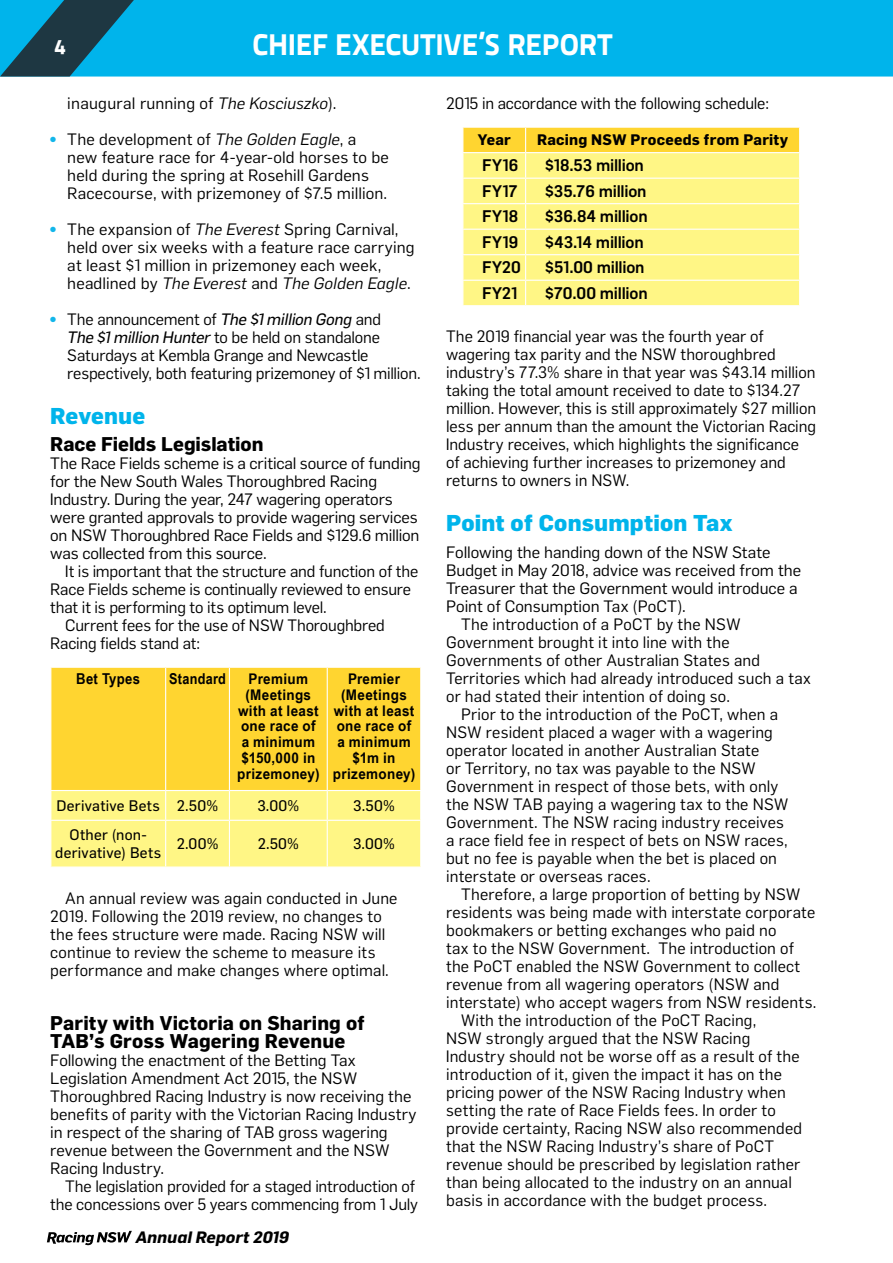
<style>
.page{position:relative;width:893px;height:1263px;background:#fff}
.page>*{position:absolute;margin:0;border:0;box-sizing:border-box;transform-origin:0 0}
.Section{font:30px "Titillium Text 14 L 999 wt";letter-spacing:-.01em;color:#fff}
.AR_Subhead_14{font:22.5px "Flama Extra Bold Alt";letter-spacing:.005em;color:#00b4eb}
.t1{font:21px "Titillium Text 14 L 999 wt";color:#fff}
.AR_Body_14{font:19.5px/18px "Flama Bold Alt";letter-spacing:.005em;color:#000}
.AR_Subhead_14_Smalle{font:19.5px "Flama Bold Alt";letter-spacing:-.005em;color:#000}
.AR_Body_14-2{font:16.5px "Flama Medium Alt";letter-spacing:-.01em;color:#000}
.AR_Body_14-3{font:16.2px/18px "Flama Book Alt";letter-spacing:.01em;color:#000}
.AR_Body_FirstPar_14{font:16.2px/18px "Flama Book Alt";color:#000}
.AR_Body_14-4{font:16.2px/18px "Flama Book Alt";letter-spacing:-.01em;color:#000}
.AR_Body_Bulletted_14{font:16.2px "Flama Book Alt";letter-spacing:.015em;color:#000}
.t2{font:italic 16.2px "Flama Bold Alt";letter-spacing:.005em;color:#000}
.AR_TableBody_13{font:15px/18px "Flama Basic Alt";letter-spacing:.02em;color:#000;text-align:center}
.AR_TableHead_13{font:15px "Flama Bold Alt";letter-spacing:.015em;color:#000}
.AR_TableHead_13-2{font:700 15px "Arial Narrow";letter-spacing:.015em;color:#000;scale:1.07 1}
.AR_TableHead_13-3{font:700 15px "Arial Narrow";letter-spacing:.015em;color:#000}
.AR_TableHead_13-4{font:700 14.7px/15.8px "Arial Narrow";letter-spacing:.02em;color:#000;text-align:center;scale:1.12 1}
.s1{font-style:italic}
.s2{font-family:"Flama Basic Alt";font-style:italic}
</style>
<div class="page">
<svg style="left:47px;top:1231px;width:85px;height:14px"></svg>
<div style="left:152px;top:0;width:741px;height:77px;background:#00b4eb"></div>
<svg style="left:0;top:0;width:152px;height:77px;background:#0e7b9e"></svg>
<div style="left:51px;top:668px;width:369px;height:122px;background:#ffd530"></div>
<hr style="left:165px;top:668px;width:1px;height:122px;background:#fff">
<hr style="left:229px;top:668px;width:1px;height:122px;background:#fff">
<hr style="left:327px;top:668px;width:1px;height:122px;background:#fff">
<div style="left:51px;top:791px;width:370px;height:75px;background:#fff685"></div>
<hr style="left:50px;top:820px;width:116px;height:1px;background:#fff">
<hr style="left:166px;top:820px;width:63px;height:1px;background:#fff">
<hr style="left:165px;top:821px;width:1px;height:45px;background:#fff">
<hr style="left:229px;top:820px;width:98px;height:1px;background:#fff">
<hr style="left:229px;top:821px;width:1px;height:45px;background:#fff">
<hr style="left:327px;top:820px;width:94px;height:1px;background:#fff">
<hr style="left:327px;top:821px;width:1px;height:45px;background:#fff">
<hr style="left:420px;top:821px;width:1px;height:45px;background:#fff">
<svg style="left:463px;top:127px;width:337px;height:178px;background:#fff17e"></svg>
<hr style="left:462px;top:152px;width:64px;height:1px;background:#fff">
<hr style="left:526px;top:152px;width:274px;height:1px;background:#fff">
<p class="t1" style="left:54px;top:34px;width:13px">4</p>
<p class="Section" style="left:252px;top:26px;width:361px">CHIEF EXECUTIVE’S REPORT</p>
<p class="AR_Body_Bulletted_14" style="left:67px;top:96px;width:271px">inaugural running of <span class="s1">The Kosciuszko</span>).</p>
<p class="AR_Body_14-3" style="left:67px;top:131px;width:323px;text-indent:-17px"><sup>●</sup> The development of <span class="s1">The Golden Eagle</span>, a new feature race for 4-year-old horses to be held during the spring at Rosehill Gardens Racecourse, with prizemoney of $7.5 million.</p>
<p class="AR_Body_14-3" style="left:67px;top:221px;width:349px;text-indent:-17px"><sup>●</sup> The expansion of <span class="s1">The Everest</span> Spring Carnival, held over six weeks with a feature race carrying at least $1 million in prizemoney each week, headlined by <span class="s1">The Everest</span> and <span class="s1">The Golden Eagle</span>.</p>
<p class="AR_Body_14-4" style="left:67px;top:311px;width:355px;text-indent:-17px"><sup>●</sup> The announcement of <span class="s2">The $1 million Gong</span> and<br><span class="s2">The $1 million Hunter</span> to be held on standalone Saturdays at Kembla Grange and Newcastle respectively, both featuring prizemoney of $1 million.</p>
<p class="AR_Subhead_14" style="left:50px;top:406px;width:96px">Revenue</p>
<p class="AR_Subhead_14_Smalle" style="left:50px;top:435px;width:215px">Race Fields Legislation</p>
<p class="AR_Body_FirstPar_14" style="left:50px;top:455px;width:372px">The Race Fields scheme is a critical source of funding for the New South Wales Thoroughbred Racing Industry. During the year, 247 wagering operators were granted approvals to provide wagering services on NSW Thoroughbred Race Fields and $129.6 million was collected from this source.</p>
<p class="AR_Body_14-4" style="left:50px;top:563px;width:369px;text-indent:15px">It is important that the structure and function of the<br>Race Fields scheme is continually reviewed to ensure that it is performing to its optimum level.</p>
<p class="AR_Body_14-4" style="left:50px;top:617px;width:336px;text-indent:15px">Current fees for the use of NSW Thoroughbred<br>Racing fields stand at:</p>
<p class="AR_TableHead_13-2" style="left:76px;top:668px;width:61px">Bet Types</p>
<p class="AR_TableHead_13-3" style="left:169px;top:668px;width:58px">Standard</p>
<p class="AR_TableHead_13-4" style="left:237px;top:670px;width:75px">Premium (Meetings with at least one race of a minimum $150,000 in prizemoney)</p>
<p class="AR_TableHead_13-4" style="left:333px;top:670px;width:75px">Premier (Meetings with at least one race of a minimum $1m in prizemoney)</p>
<p class="AR_TableBody_13" style="left:57px;top:797px;width:105px">Derivative Bets</p>
<p class="AR_TableBody_13" style="left:177px;top:797px;width:43px">2.50%</p>
<p class="AR_TableBody_13" style="left:257px;top:797px;width:43px">3.00%</p>
<p class="AR_TableBody_13" style="left:353px;top:797px;width:43px">3.50%</p>
<p class="AR_TableBody_13" style="left:55px;top:826px;width:107px">Other (non&shy;derivative) Bets</p>
<p class="AR_TableBody_13" style="left:177px;top:835px;width:43px">2.00%</p>
<p class="AR_TableBody_13" style="left:258px;top:835px;width:43px">2.50%</p>
<p class="AR_TableBody_13" style="left:353px;top:835px;width:43px">3.00%</p>
<p class="AR_Body_14-3" style="left:50px;top:890px;width:349px;text-indent:15px">An annual review was again conducted in June 2019. Following the 2019 review, no changes to the fees structure were made. Racing NSW will continue to review the scheme to measure its performance and make changes where optimal.</p>
<p class="AR_Body_14" style="left:50px;top:1015px;width:316px">Parity with Victoria on Sharing of<br>TAB’s Gross Wagering Revenue</p>
<p class="AR_Body_FirstPar_14" style="left:50px;top:1052px;width:368px">Following the enactment of the Betting Tax Legislation Amendment Act 2015, the NSW Thoroughbred Racing Industry is now receiving the benefits of parity with the Victorian Racing Industry in respect of the sharing of TAB gross wagering revenue between the Government and the NSW Racing Industry.</p>
<p class="AR_Body_14-4" style="left:50px;top:1178px;width:369px;text-align:right">The legislation provided for a staged introduction of the concessions over 5 years commencing from 1 July</p>
<p class="t2" style="left:136px;top:1229px;width:155px">Annual Report 2019</p>
<p class="AR_Body_14-4" style="left:446px;top:95px;width:324px">2015 in accordance with the following schedule:</p>
<p class="AR_TableHead_13" style="left:478px;top:133px;width:35px">Year</p>
<p class="AR_TableHead_13" style="left:537px;top:133px;width:253px">Racing NSW Proceeds from Parity</p>
<p class="AR_Body_14-2" style="left:482px;top:158px;width:38px">FY16</p>
<p class="AR_Body_14-2" style="left:545px;top:158px;width:101px">$18.53 million</p>
<p class="AR_Body_14-2" style="left:482px;top:184px;width:37px">FY17</p>
<p class="AR_Body_14-2" style="left:545px;top:184px;width:103px">$35.76 million</p>
<p class="AR_Body_14-2" style="left:482px;top:209px;width:37px">FY18</p>
<p class="AR_Body_14-2" style="left:545px;top:209px;width:104px">$36.84 million</p>
<p class="AR_Body_14-2" style="left:482px;top:235px;width:38px">FY19</p>
<p class="AR_Body_14-2" style="left:545px;top:235px;width:100px">$43.14 million</p>
<p class="AR_Body_14-2" style="left:482px;top:260px;width:40px">FY20</p>
<p class="AR_Body_14-2" style="left:545px;top:260px;width:101px">$51.00 million</p>
<p class="AR_Body_14-2" style="left:482px;top:286px;width:37px">FY21</p>
<p class="AR_Body_14-2" style="left:545px;top:286px;width:104px">$70.00 million</p>
<p class="AR_Body_14-3" style="left:446px;top:328px;width:371px">The 2019 financial year was the fourth year of wagering tax parity and the NSW thoroughbred industry’s 77.3% share in that year was $43.14 million taking the total amount received to date to $134.27 million. However, this is still approximately $27 million less per annum than the amount the Victorian Racing Industry receives, which highlights the significance of achieving further increases to prizemoney and returns to owners in NSW.</p>
<p class="AR_Subhead_14" style="left:446px;top:513px;width:288px">Point of Consumption Tax</p>
<p class="AR_Body_FirstPar_14" style="left:446px;top:544px;width:357px">Following the handing down of the NSW State Budget in May 2018, advice was received from the Treasurer that the Government would introduce a Point of Consumption Tax (PoCT).</p>
<p class="AR_Body_14-3" style="left:446px;top:616px;width:366px;text-indent:15px">The introduction of a PoCT by the NSW Government brought it into line with the Governments of other Australian States and Territories which had already introduced such a tax or had stated their intention of doing so.</p>
<p class="AR_Body_14-3" style="left:446px;top:706px;width:344px;text-indent:15px">Prior to the introduction of the PoCT, when a NSW resident placed a wager with a wagering operator located in another Australian State<br>or Territory, no tax was payable to the NSW Government in respect of those bets, with only the NSW TAB paying a wagering tax to the NSW Government. The NSW racing industry receives a race field fee in respect of bets on NSW races, but no fee is payable when the bet is placed on interstate or overseas races.</p>
<p class="AR_Body_14-3" style="left:446px;top:886px;width:372px;text-indent:15px">Therefore, a large proportion of betting by NSW residents was being made with interstate corporate bookmakers or betting exchanges who paid no<br>tax to the NSW Government. The introduction of the PoCT enabled the NSW Government to collect revenue from all wagering operators (NSW and interstate) who accept wagers from NSW residents.</p>
<p class="AR_Body_14-3" style="left:446px;top:1012px;width:358px;text-indent:15px">With the introduction of the PoCT Racing,<br>NSW strongly argued that the NSW Racing Industry should not be worse off as a result of the introduction of it, given the impact it has on the pricing power of the NSW Racing Industry when setting the rate of Race Fields fees. In order to provide certainty, Racing NSW also recommended that the NSW Racing Industry’s share of PoCT revenue should be prescribed by legislation rather than being allocated to the industry on an annual basis in accordance with the budget process.</p>
</div>
